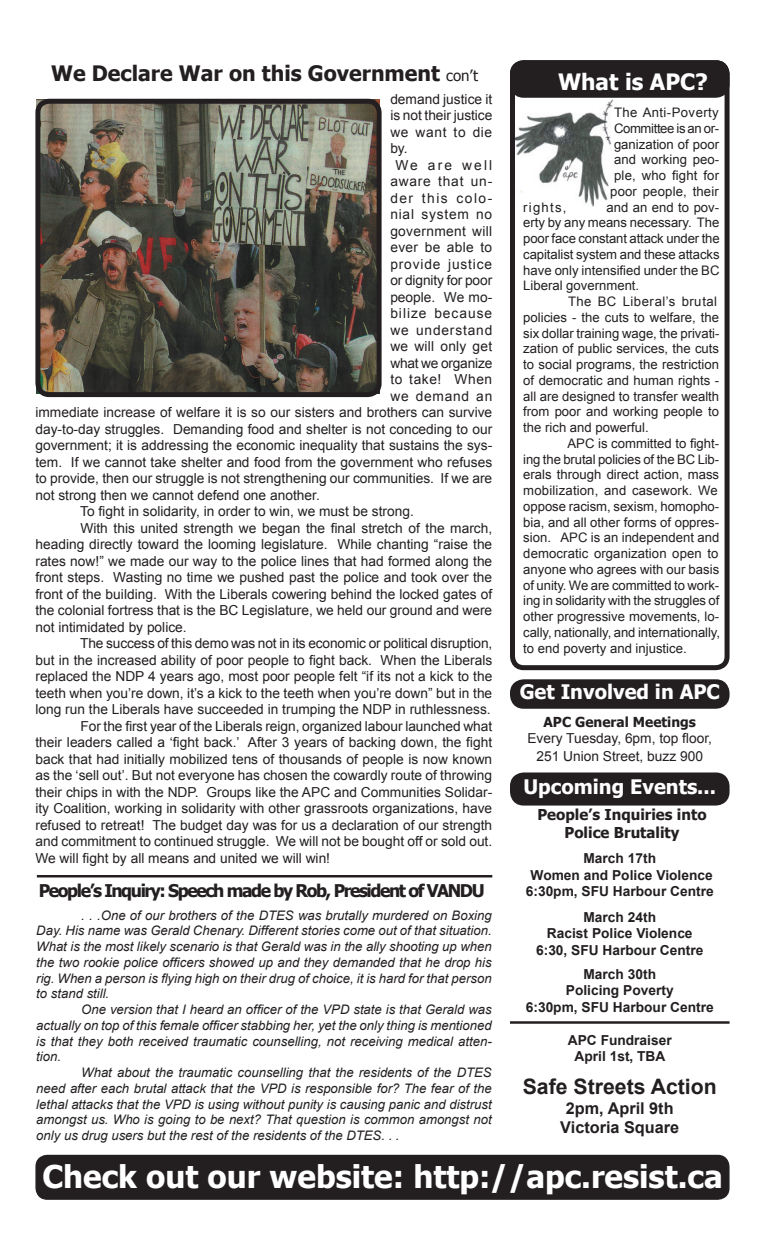
<style>
.page{position:relative;width:765px;height:1260px;background:#fff}
.page>*{position:absolute;margin:0;border:0;box-sizing:border-box;transform-origin:0 0}
.t1{font:700 31.25px "Tahoma";color:#fff}
.t2{font:700 22.5px "Tahoma";color:#fff}
.t3{font:700 21.25px "Tahoma";color:#231f20}
.t4{font:700 21.25px "Arial";color:#231f20}
.t5{font:700 20px "Tahoma";color:#fff}
.t6{font:700 17.5px "Tahoma";letter-spacing:-.08em;color:#231f20}
.t7{font:700 16.25px/19.5px "Arial";color:#231f20;text-align:center}
.t8{font:700 15px/18px "Tahoma";color:#231f20;text-align:center}
.t9{font:13.75px/18px "Arial";color:#231f20;text-align:center}
.t10{font:700 13.75px/16.5px "Arial";color:#231f20;text-align:center}
.t11{font:13.75px "Arial";letter-spacing:.055em;color:#231f20}
.t12{font:13.75px "Arial";letter-spacing:.025em;color:#231f20}
.t13{font:700 13.75px "Tahoma";color:#231f20}
.t14{font:13.75px "Arial";letter-spacing:.065em;color:#231f20}
.t15{font:13.75px "Arial";letter-spacing:.07em;color:#231f20}
.t16{font:13.75px "Arial";letter-spacing:.02em;color:#231f20}
.t17{font:13.75px "Arial";letter-spacing:.11em;color:#231f20}
.t18{font:13.75px "Arial";letter-spacing:.06em;color:#231f20}
.t19{font:13.75px "Arial";letter-spacing:.045em;color:#231f20}
.t20{font:13.75px "Arial";letter-spacing:.04em;color:#231f20}
.t21{font:13.75px "Arial";letter-spacing:.155em;color:#231f20}
.t22{font:13.12px/15.8px "Arial";color:#231f20;text-align:justify}
.t23{font:italic 13.12px/15.8px "Arial";color:#231f20;text-align:justify}
.s1{font-weight:400;font-size:15px}
</style>
<div class="page">
<svg style="left:510px;top:60px;width:220px;height:608px"></svg>
<div style="left:35px;top:1154px;width:695px;height:45px;background:#231f20"></div>
<hr style="left:37px;top:875px;width:455px;height:2px;background:#231f20">
<img style="left:35px;top:98px;width:347px;height:297px">
<div style="left:510px;top:679px;width:220px;height:27px;background:#231f20"></div>
<div style="left:510px;top:772px;width:220px;height:31px;background:#231f20"></div>
<hr style="left:510px;top:1021px;width:220px;height:3px;background:#231f20">
<h3 class="t3" style="left:51px;top:58px;width:428px">We Declare War on this Government <span class="s1">con’t</span></h3>
<p class="t9" style="left:390px;top:90px;width:103px">demand justice it</p>
<p class="t9" style="left:390px;top:106px;width:103px">is not their justice</p>
<p class="t19" style="left:390px;top:123px;width:103px">we want to die</p>
<p class="t9" style="left:390px;top:139px;width:19px">by.</p>
<p class="t21" style="left:395px;top:156px;width:98px">We are well</p>
<p class="t11" style="left:390px;top:172px;width:103px">aware that un-</p>
<p class="t17" style="left:390px;top:189px;width:103px">der this colo-</p>
<p class="t11" style="left:390px;top:205px;width:103px">nial system no</p>
<p class="t12" style="left:390px;top:222px;width:104px">government will</p>
<p class="t12" style="left:390px;top:238px;width:103px">ever be able to</p>
<p class="t14" style="left:390px;top:255px;width:103px">provide justice</p>
<p class="t9" style="left:390px;top:271px;width:103px">or dignity for poor</p>
<p class="t9" style="left:390px;top:288px;width:103px">people. We mo-</p>
<p class="t15" style="left:390px;top:304px;width:103px">bilize because</p>
<p class="t18" style="left:390px;top:321px;width:103px">we understand</p>
<p class="t16" style="left:390px;top:337px;width:103px">we will only get</p>
<p class="t9" style="left:390px;top:354px;width:103px">what we organize</p>
<p class="t20" style="left:390px;top:370px;width:103px">to take! When</p>
<p class="t11" style="left:390px;top:387px;width:103px">we demand an</p>
<p class="t9" style="left:35px;top:403px;width:458px">immediate increase of welfare it is so our sisters and brothers can survive</p>
<p class="t9" style="left:35px;top:420px;width:458px">day-to-day struggles. Demanding food and shelter is not conceding to our</p>
<p class="t9" style="left:35px;top:436px;width:458px">government; it is addressing the economic inequality that sustains the sys-</p>
<p class="t9" style="left:35px;top:453px;width:458px">tem. If we cannot take shelter and food from the government who refuses</p>
<p class="t9" style="left:35px;top:469px;width:458px">to provide, then our struggle is not strengthening our communities. If we are</p>
<p class="t9" style="left:35px;top:486px;width:286px">not strong then we cannot defend one another.</p>
<p class="t9" style="left:80px;top:502px;width:335px">To fight in solidarity, in order to win, we must be strong.</p>
<p class="t9" style="left:80px;top:519px;width:413px">With this united strength we began the final stretch of the march,</p>
<p class="t9" style="left:35px;top:535px;width:458px">heading directly toward the looming legislature. While chanting “raise the</p>
<p class="t9" style="left:35px;top:552px;width:458px">rates now!” we made our way to the police lines that had formed along the</p>
<p class="t9" style="left:35px;top:568px;width:458px">front steps. Wasting no time we pushed past the police and took over the</p>
<p class="t9" style="left:35px;top:585px;width:458px">front of the building. With the Liberals cowering behind the locked gates of</p>
<p class="t9" style="left:35px;top:601px;width:458px">the colonial fortress that is the BC Legislature, we held our ground and were</p>
<p class="t9" style="left:35px;top:618px;width:153px">not intimidated by police.</p>
<p class="t9" style="left:80px;top:634px;width:414px">The success of this demo was not in its economic or political disruption,</p>
<p class="t9" style="left:35px;top:651px;width:458px">but in the increased ability of poor people to fight back. When the Liberals</p>
<p class="t9" style="left:35px;top:667px;width:458px">replaced the NDP 4 years ago, most poor people felt “if its not a kick to the</p>
<p class="t9" style="left:35px;top:684px;width:458px">teeth when you’re down, it’s a kick to the teeth when you’re down” but in the</p>
<p class="t9" style="left:35px;top:700px;width:457px">long run the Liberals have succeeded in trumping the NDP in ruthlessness.</p>
<p class="t9" style="left:80px;top:717px;width:413px">For the first year of the Liberals reign, organized labour launched what</p>
<p class="t9" style="left:35px;top:733px;width:458px">their leaders called a ‘fight back.’ After 3 years of backing down, the fight</p>
<p class="t9" style="left:35px;top:750px;width:458px">back that had initially mobilized tens of thousands of people is now known</p>
<p class="t9" style="left:35px;top:766px;width:458px">as the ‘sell out’. But not everyone has chosen the cowardly route of throwing</p>
<p class="t9" style="left:35px;top:783px;width:458px">their chips in with the NDP. Groups like the APC and Communities Solidar-</p>
<p class="t9" style="left:35px;top:799px;width:458px">ity Coalition, working in solidarity with other grassroots organizations, have</p>
<p class="t9" style="left:35px;top:816px;width:458px">refused to retreat! The budget day was for us a declaration of our strength</p>
<p class="t9" style="left:35px;top:832px;width:458px">and commitment to continued struggle. We will not be bought off or sold out.</p>
<p class="t9" style="left:35px;top:849px;width:296px">We will fight by all means and united we will win!</p>
<p class="t6" style="left:39px;top:878px;width:448px">People’s Inquiry: Speech made by Rob, President of VANDU</p>
<p class="t23" style="left:36px;top:907px;width:457px;text-indent:45px">. . .One of our brothers of the DTES was brutally murdered on Boxing Day. His name was Gerald Chenary. Different stories come out of that situation.<br>What is the most likely scenario is that Gerald was in the ally shooting up when the two rookie police officers showed up and they demanded that he drop his rig. When a person is flying high on their drug of choice, it is hard for that person to stand still.</p>
<p class="t23" style="left:36px;top:1002px;width:457px;text-indent:45px">One version that I heard an officer of the VPD state is that Gerald was actually on top of this female officer stabbing her, yet the only thing is mentioned is that they both received traumatic counselling, not receiving medical atten&shy;tion.</p>
<p class="t23" style="left:36px;top:1065px;width:457px;text-indent:45px">What about the traumatic counselling that the residents of the DTES need after each brutal attack that the VPD is responsible for? The fear of the lethal attacks that the VPD is using without punity is causing panic and distrust amongst us. Who is going to be next? That question is common amongst not only us drug users but the rest of the residents of the DTES. . .</p>
<h2 class="t2" style="left:558px;top:66px;width:151px">What is APC?</h2>
<p class="t22" style="left:610px;top:105px;width:110px">The Anti-Poverty Committee is an or&shy;ganization of poor and working peo&shy;ple, who fight for poor people, their</p>
<p class="t22" style="left:523px;top:199px;width:198px;text-indent:83px">and an end to pov&shy;erty by any means necessary. The poor face constant attack under the capitalist system and these attacks have only intensified under the BC Liberal government.</p>
<p class="t22" style="left:523px;top:294px;width:198px;text-align:left;text-indent:45px">The BC Liberal’s brutal policies - the cuts to welfare, the six dollar training wage, the privati&shy;zation of public services, the cuts to social programs, the restriction of democratic and human rights - all are designed to transfer wealth from poor and working people to the rich and powerful.</p>
<p class="t22" style="left:523px;top:435px;width:198px;text-align:left;text-indent:44px">APC is committed to fight&shy;ing the brutal policies of the BC Lib&shy;erals through direct action, mass mobilization, and casework. We oppose racism, sexism, homopho&shy;bia, and all other forms of oppres&shy;sion. APC is an independent and democratic organization open to anyone who agrees with our basis of unity. We are committed to work&shy;ing in solidarity with the struggles of other progressive movements, lo&shy;cally, nationally, and internationally, to end poverty and injustice.</p>
<p class="t22" style="left:523px;top:199px;width:45px">rights,</p>
<h3 class="t5" style="left:520px;top:678px;width:202px">Get Involved in APC</h3>
<p class="t13" style="left:544px;top:712px;width:154px">APC General Meetings</p>
<p class="t9" style="left:527px;top:729px;width:186px">Every Tuesday, 6pm, top floor,<br>251 Union Street, buzz 900</p>
<h3 class="t5" style="left:524px;top:773px;width:194px">Upcoming Events...</h3>
<p class="t8" style="left:537px;top:804px;width:171px">People’s Inquiries into<br>Police Brutality</p>
<p class="t10" style="left:526px;top:851px;width:189px">March 17th<br>Women and Police Violence<br>6:30pm, SFU Harbour Centre</p>
<p class="t10" style="left:536px;top:909px;width:169px">March 24th<br>Racist Police Violence<br>6:30, SFU Harbour Centre</p>
<p class="t10" style="left:526px;top:966px;width:189px">March 30th<br>Policing Poverty<br>6:30pm, SFU Harbour Centre</p>
<p class="t10" style="left:568px;top:1032px;width:105px">APC Fundraiser<br>April 1st, TBA</p>
<h3 class="t4" style="left:523px;top:1073px;width:196px">Safe Streets Action</h3>
<p class="t7" style="left:560px;top:1099px;width:120px">2pm, April 9th<br>Victoria Square</p>
<h1 class="t1" style="left:42px;top:1154px;width:682px">Check out our website: http://apc.resist.ca</h1>
</div>
